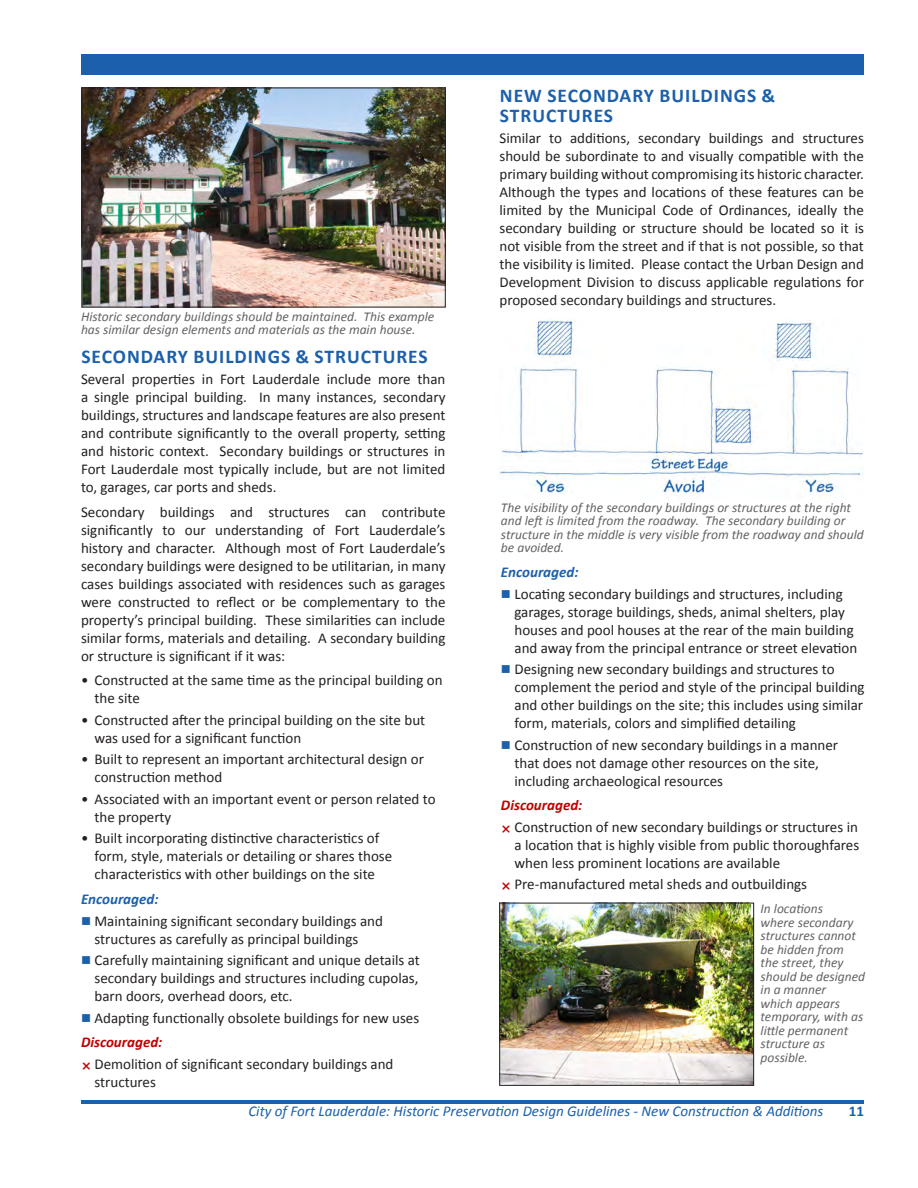
<style>
.page{position:relative;width:918px;height:1188px;background:#fff}
.page>*{position:absolute;margin:0;border:0;box-sizing:border-box;transform-origin:0 0}
.Text_-_Heading_1{font:700 19.5px/19.5px "Calibri";letter-spacing:.05em;color:#1c60ab}
.Text_-_Body{font:15px/18px "Calibri";color:#231f20;text-align:justify}
.Text_-_Bullets_Encou{font:15px/18px "Calibri";color:#231f20}
.Text_-_Bullets{font:15px/18px "Calibri";color:#231f20}
.Text_-_Bullets_Disco{font:15px/18px "Calibri";color:#231f20}
.t1{font:italic 15px "Calibri";color:#1c60ab}
.Text_-_Body-2{font:italic 700 15px "Calibri";color:#be0000}
.Text_-_Body-3{font:italic 700 15px "Calibri";color:#1c60ab}
.t2{font:700 15px "Calibri";color:#1c60ab}
.t3{font:italic 13.5px/13.5px "Calibri";color:#636366}
</style>
<div class="page">
<div style="left:81px;top:54px;width:783px;height:20px;background:#1c60ab"></div>
<hr style="left:81px;top:1100px;width:783px;height:4px;background:#1c60ab">
<img style="left:502px;top:905px;width:250px;height:179px">
<div style="left:500px;top:903px;width:254px;height:183px;border:1px solid #231f20"></div>
<img style="left:84px;top:90px;width:360px;height:215px">
<div style="left:82px;top:88px;width:364px;height:219px;border:1px solid #231f20"></div>
<img style="left:500px;top:319px;width:364px;height:180px">
<p class="t3" style="left:81px;top:309px;width:355px">Historic secondary buildings should be maintained. This example has similar design elements and materials as the main house.</p>
<p class="Text_-_Heading_1" style="left:81px;top:346px;width:348px">SECONDARY BUILDINGS &amp; STRUCTURES</p>
<p class="Text_-_Body" style="left:81px;top:370px;width:366px">Several properties in Fort Lauderdale include more than a single principal building. In many instances, secondary buildings, structures and landscape features are also present and contribute significantly to the overall property, setting and historic context. Secondary buildings or structures in Fort Lauderdale most typically include, but are not limited to, garages, car ports and sheds.</p>
<p class="Text_-_Body" style="left:81px;top:503px;width:366px">Secondary buildings and structures can contribute significantly to our understanding of Fort Lauderdale’s history and character. Although most of Fort Lauderdale’s secondary buildings were designed to be utilitarian, in many cases buildings associated with residences such as garages were constructed to reflect or be complementary to the property’s principal building. These similarities can include similar forms, materials and detailing. A secondary building or structure is significant if it was:</p>
<p class="Text_-_Bullets" style="left:94px;top:671px;width:350px;text-indent:-14px">• Constructed at the same time as the principal building on the site</p>
<p class="Text_-_Bullets" style="left:94px;top:711px;width:332px;text-indent:-14px">• Constructed after the principal building on the site but was used for a significant function</p>
<p class="Text_-_Bullets" style="left:94px;top:751px;width:331px;text-indent:-14px">• Built to represent an important architectural design or construction method</p>
<p class="Text_-_Bullets" style="left:94px;top:790px;width:343px;text-indent:-14px">• Associated with an important event or person related to the property</p>
<p class="Text_-_Bullets" style="left:94px;top:830px;width:299px;text-indent:-14px">• Built incorporating distinctive characteristics of form, style, materials or detailing or shares those characteristics with other buildings on the site</p>
<p class="Text_-_Body-3" style="left:81px;top:890px;width:79px">Encouraged:</p>
<p class="Text_-_Bullets_Encou" style="left:94px;top:912px;width:290px">Maintaining significant secondary buildings and structures as carefully as principal buildings</p>
<p class="Text_-_Bullets_Encou" style="left:94px;top:951px;width:327px;text-align:justify">Carefully maintaining significant and unique details at secondary buildings and structures including cupolas, barn doors, overhead doors, etc.</p>
<p class="Text_-_Bullets_Encou" style="left:94px;top:1009px;width:326px">Adapting functionally obsolete buildings for new uses</p>
<p class="Text_-_Body-2" style="left:81px;top:1033px;width:83px">Discouraged:</p>
<p class="Text_-_Bullets_Disco" style="left:94px;top:1055px;width:301px">Demolition of significant secondary buildings and structures</p>
<p class="Text_-_Heading_1" style="left:500px;top:86px;width:277px">NEW SECONDARY BUILDINGS &amp;<br>STRUCTURES</p>
<p class="Text_-_Body" style="left:500px;top:129px;width:366px">Similar to additions, secondary buildings and structures should be subordinate to and visually compatible with the primary building without compromising its historic character.<br>Although the types and locations of these features can be limited by the Municipal Code of Ordinances, ideally the secondary building or structure should be located so it is not visible from the street and if that is not possible, so that the visibility is limited. Please contact the Urban Design and Development Division to discuss applicable regulations for proposed secondary buildings and structures.</p>
<p class="t3" style="left:501px;top:500px;width:364px">The visibility of the secondary buildings or structures at the right and left is limited from the roadway. The secondary building or structure in the middle is very visible from the roadway and should be avoided.</p>
<p class="Text_-_Body-3" style="left:501px;top:563px;width:79px">Encouraged:</p>
<p class="Text_-_Bullets_Encou" style="left:514px;top:585px;width:344px">Locating secondary buildings and structures, including garages, storage buildings, sheds, animal shelters, play houses and pool houses at the rear of the main building and away from the principal entrance or street elevation</p>
<p class="Text_-_Bullets_Encou" style="left:514px;top:660px;width:352px">Designing new secondary buildings and structures to complement the period and style of the principal building and other buildings on the site; this includes using similar form, materials, colors and simplified detailing</p>
<p class="Text_-_Bullets_Encou" style="left:514px;top:736px;width:325px">Construction of new secondary buildings in a manner that does not damage other resources on the site, including archaeological resources</p>
<p class="Text_-_Body-2" style="left:501px;top:796px;width:83px">Discouraged:</p>
<p class="Text_-_Bullets_Disco" style="left:514px;top:818px;width:346px;text-align:justify">Construction of new secondary buildings or structures in a location that is highly visible from public thoroughfares when less prominent locations are available</p>
<p class="Text_-_Bullets_Disco" style="left:514px;top:875px;width:294px">Pre-manufactured metal sheds and outbuildings</p>
<p class="t3" style="left:761px;top:901px;width:106px">In locations<br>where secondary structures cannot be hidden from<br>the street, they should be designed in a manner<br>which appears temporary, with as little permanent structure as possible.</p>
<p class="t1" style="left:248px;top:1101px;width:577px">City of Fort Lauderdale: Historic Preservation Design Guidelines - New Construction &amp; Additions</p>
<p class="t2" style="left:849px;top:1101px;width:17px">11</p>
</div>
